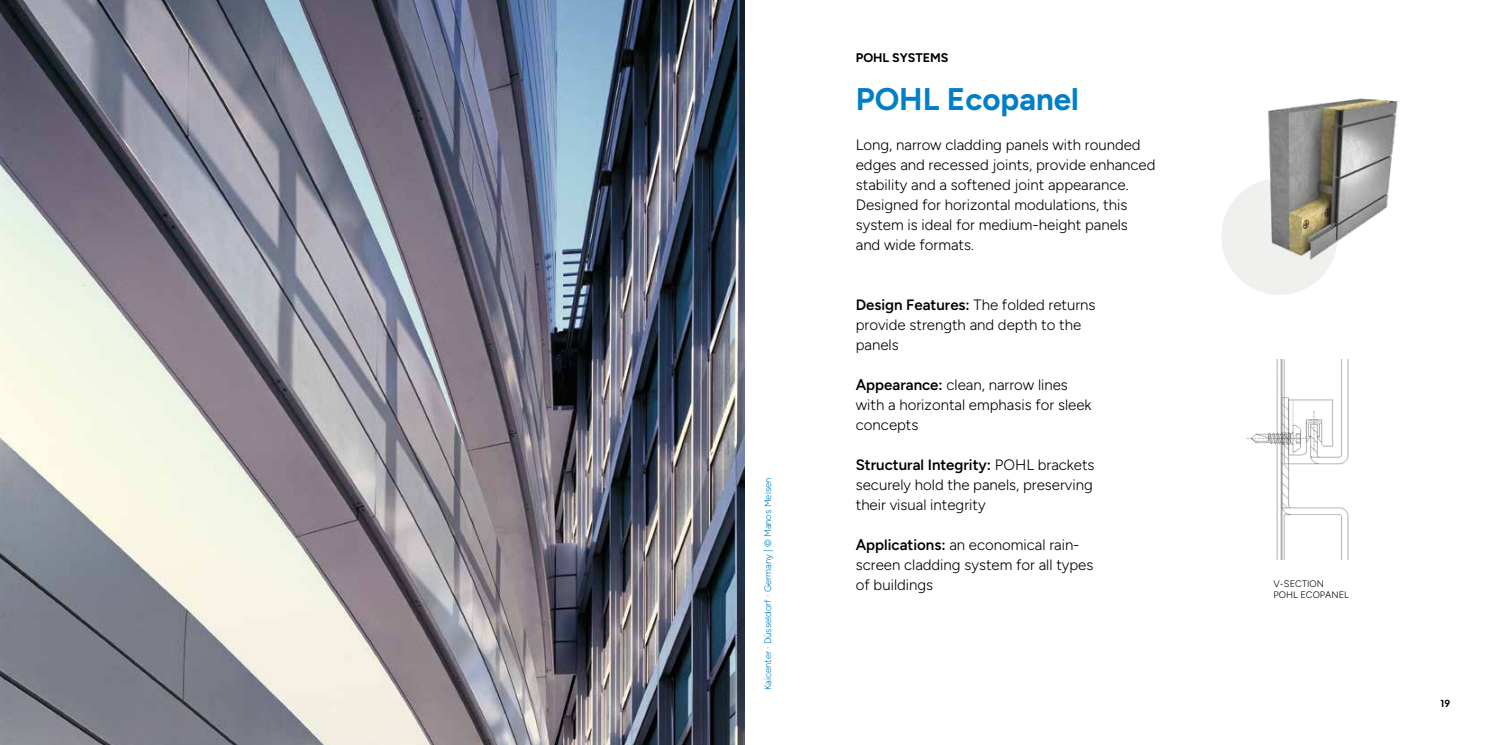
<style>
.page{position:relative;width:1489px;height:745px;background:#fff}
.page>*{position:absolute;margin:0;border:0;box-sizing:border-box;transform-origin:0 0}
.t1{font:700 31.25px "Figtree";color:#007fc8}
.t2{font:300 15px/20px "Figtree";color:#000}
.t3{font:700 12.5px "Figtree";color:#000}
.t4{font:700 10px "NN Ernesto Trial";color:#000}
.t5{font:300 9.38px "Figtree";color:#007fc8}
.t6{font:300 9.38px/11.2px "Figtree";color:#000}
.s1{font-weight:600}
</style>
<div class="page">
<div style="left:1221px;top:178px;width:116px;height:117px;background:#f0f0ef;border-radius:50%"></div>
<img style="left:1247px;top:98px;width:151px;height:166px">
<img style="left:0;top:0;width:744px;height:744px">
<img style="left:1246px;top:359px;width:103px;height:200px">
<p class="t5" style="left:762px;top:690px;width:214px;rotate:-90deg">Kaicenter · Düsseldorf · Germany | © Manos Meisen</p>
<p class="t3" style="left:855px;top:50px;width:94px">POHL SYSTEMS</p>
<h1 class="t1" style="left:855px;top:80px;width:224px">POHL Ecopanel</h1>
<p class="t2" style="left:855px;top:134px;width:301px">Long, narrow cladding panels with rounded edges and recessed joints, provide enhanced stability and a softened joint appearance.<br>Designed for horizontal modulations, this system is ideal for medium-height panels and wide formats.</p>
<p class="t2" style="left:855px;top:294px;width:241px"><span class="s1">Design Features:</span> The folded returns provide strength and depth to the panels</p>
<p class="t2" style="left:855px;top:374px;width:237px"><span class="s1">Appearance:</span> clean, narrow lines with a horizontal emphasis for sleek concepts</p>
<p class="t2" style="left:855px;top:454px;width:240px;text-align:justify"><span class="s1">Structural Integrity:</span> POHL brackets securely hold the panels, preserving their visual integrity</p>
<p class="t2" style="left:855px;top:534px;width:239px"><span class="s1">Applications:</span> an economical rain&shy;screen cladding system for all types of buildings</p>
<p class="t6" style="left:1273px;top:578px;width:77px">V-SECTION<br>POHL ECOPANEL</p>
<p class="t4" style="left:1439px;top:699px;width:12px">19</p>
</div>
